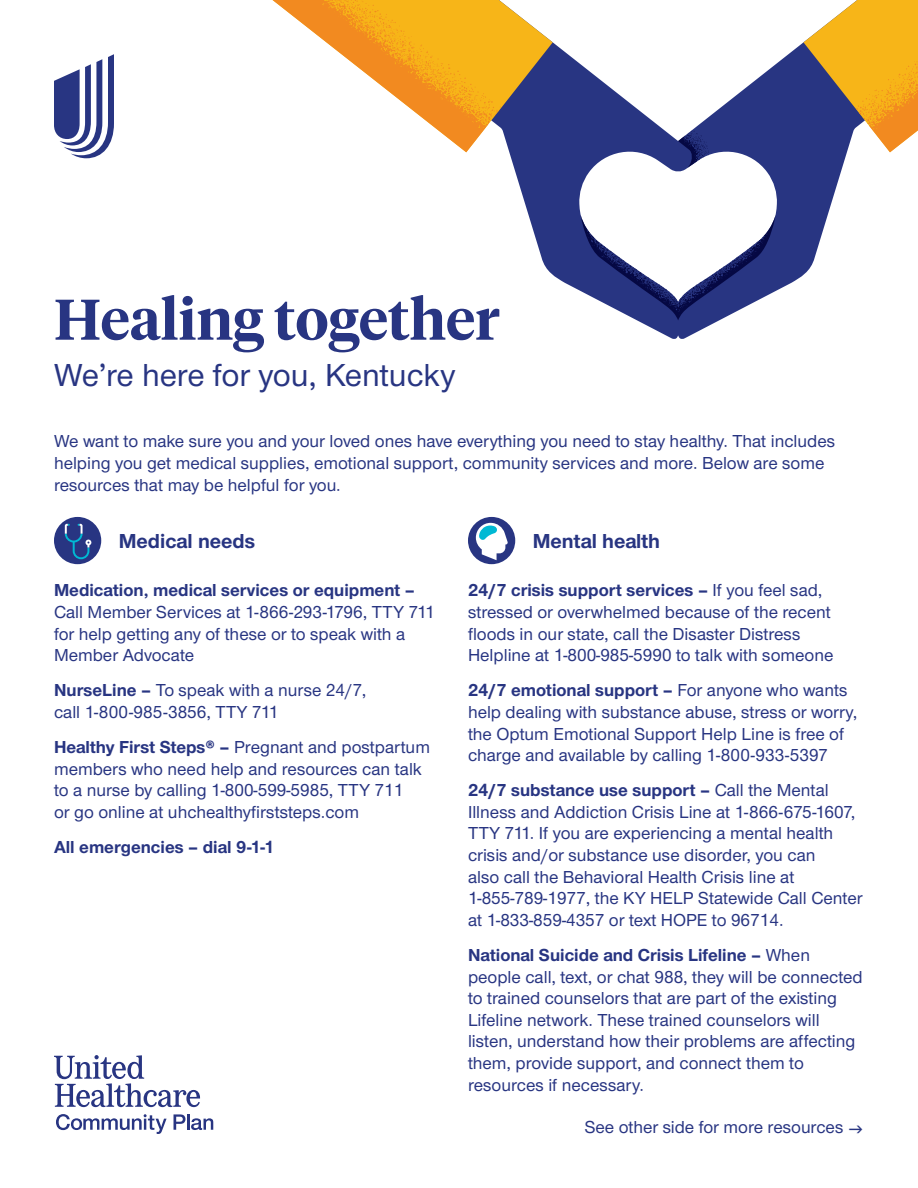
<style>
.page{position:relative;width:918px;height:1188px;background:#fff}
.page>*{position:absolute;margin:0;border:0;box-sizing:border-box;transform-origin:0 0}
.t1{font:600 57px "UHC Serif Headline";color:#283582}
.t2{font:500 33px "UHC Sans";color:#283582}
.t3{font:700 21px "UHC Sans";color:#283582}
.t4{font:500 18px/21.6px "UHC Sans";color:#283582}
.t5{font:700 18px "UHC Sans";color:#283582}
.s1{font-weight:700}
</style>
<div class="page">
<svg style="left:466px;top:42px;width:425px;height:297px"></svg>
<svg style="left:581px;top:214px;width:195px;height:106px"></svg>
<svg style="left:678px;top:131px;width:31px;height:38px"></svg>
<svg style="left:804px;top:0;width:114px;height:152px;background:#c89c4e"></svg>
<svg style="left:501px;top:1px;width:52px;height:151px;background:#91806f"></svg>
<svg style="left:272px;top:0;width:229px;height:152px"></svg>
<svg style="left:54px;top:54px;width:60px;height:104px"></svg>
<div style="left:54px;top:517px;width:47px;height:47px;background:#283582;border-radius:50%"></div>
<svg style="left:65px;top:524px;width:26px;height:35px"></svg>
<div style="left:468px;top:517px;width:47px;height:47px;background:#283582;border-radius:50%"></div>
<svg style="left:476px;top:523px;width:32px;height:37px"></svg>
<svg style="left:54px;top:1055px;width:146px;height:52px"></svg>
<svg style="left:56px;top:1114px;width:111px;height:20px"></svg>
<svg style="left:174px;top:1114px;width:11px;height:16px"></svg>
<hr style="left:187px;top:1114px;width:3px;height:16px;background:#283582">
<svg style="left:191px;top:1118px;width:22px;height:12px"></svg>
<h1 class="t1" style="left:54px;top:280px;width:447px">Healing together</h1>
<h2 class="t2" style="left:54px;top:353px;width:403px">We’re here for you, Kentucky</h2>
<p class="t4" style="left:54px;top:430px;width:783px">We want to make sure you and your loved ones have everything you need to stay healthy. That includes helping you get medical supplies, emotional support, community services and more. Below are some resources that may be helpful for you.</p>
<p class="t3" style="left:119px;top:526px;width:138px">Medical needs</p>
<p class="t3" style="left:533px;top:526px;width:129px">Mental health</p>
<p class="t5" style="left:54px;top:578px;width:362px">Medication, medical services or equipment –</p>
<p class="t4" style="left:54px;top:600px;width:382px">Call Member Services at 1-866-293-1796, TTY 711 for help getting any of these or to speak with a<br>Member Advocate</p>
<p class="t4" style="left:54px;top:679px;width:314px"><span class="s1">NurseLine –</span> To speak with a nurse 24/7, call 1-800-985-3856, TTY 711</p>
<p class="t4" style="left:54px;top:735px;width:378px"><span class="s1">Healthy First Steps® –</span> Pregnant and postpartum members who need help and resources can talk to a nurse by calling 1-800-599-5985, TTY 711<br>or go online at uhchealthyfirststeps.com</p>
<p class="t5" style="left:54px;top:835px;width:222px">All emergencies – dial 9-1-1</p>
<p class="t4" style="left:468px;top:579px;width:367px"><span class="s1">24/7 crisis support services –</span> If you feel sad, stressed or overwhelmed because of the recent floods in our state, call the Disaster Distress Helpline at 1-800-985-5990 to talk with someone</p>
<p class="t4" style="left:468px;top:679px;width:391px"><span class="s1">24/7 emotional support –</span> For anyone who wants help dealing with substance abuse, stress or worry, the Optum Emotional Support Help Line is free of charge and available by calling 1-800-933-5397</p>
<p class="t4" style="left:468px;top:779px;width:396px"><span class="s1">24/7 substance use support –</span> Call the Mental Illness and Addiction Crisis Line at 1-866-675-1607, TTY 711. If you are experiencing a mental health crisis and/or substance use disorder, you can<br>also call the Behavioral Health Crisis line at 1-855-789-1977, the KY HELP Statewide Call Center at 1-833-859-4357 or text HOPE to 96714.</p>
<p class="t4" style="left:468px;top:943px;width:396px"><span class="s1">National Suicide and Crisis Lifeline –</span> When people call, text, or chat 988, they will be connected to trained counselors that are part of the existing Lifeline network. These trained counselors will listen, understand how their problems are affecting them, provide support, and connect them to resources if necessary.</p>
<p class="t4" style="left:585px;top:1116px;width:260px">See other side for more resources</p>
</div>
